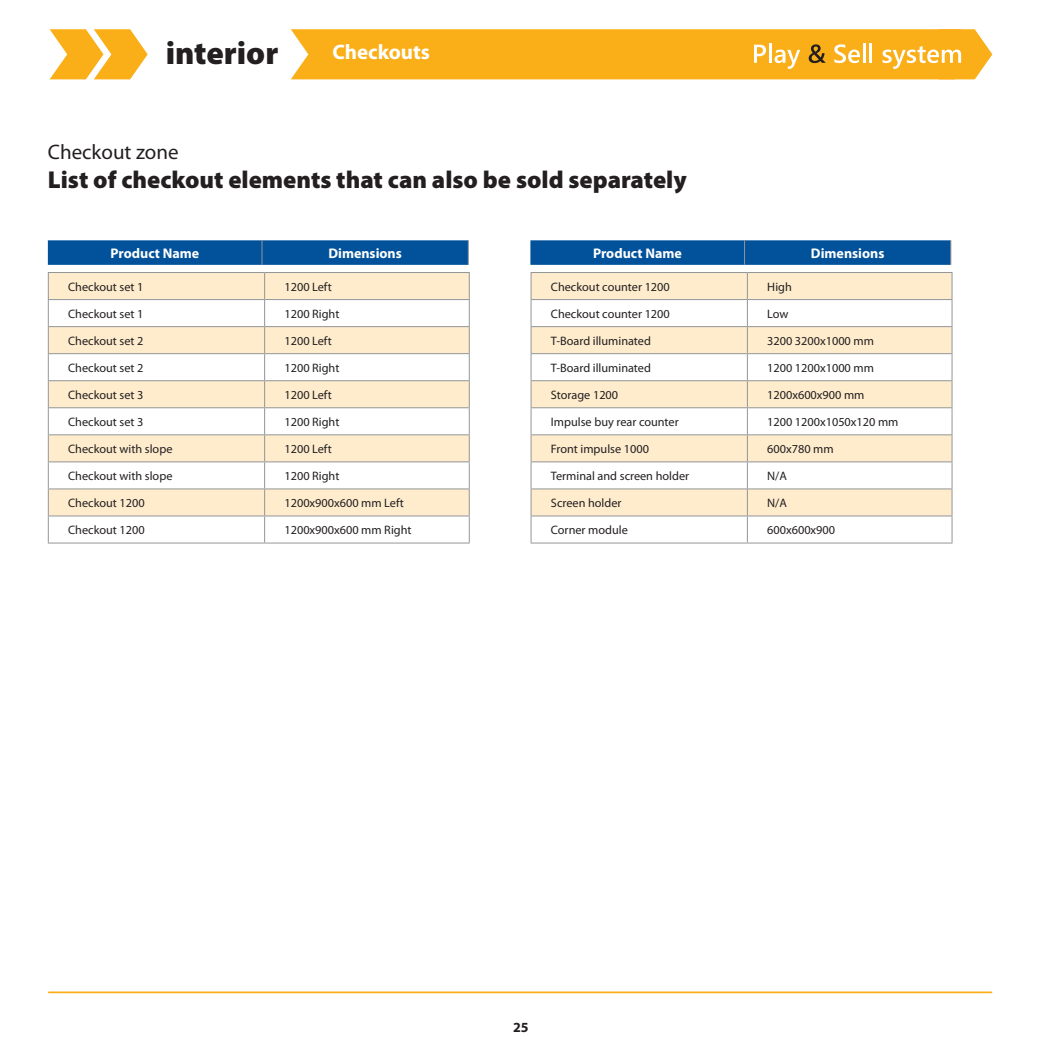
<style>
.page{position:relative;width:1042px;height:1042px;background:#fff}
.page>*{position:absolute;margin:0;border:0;box-sizing:border-box;transform-origin:0 0}
.t1{font:900 32.38px "Myriad Pro";color:#231f20}
.t2{font:900 24.5px "Myriad Pro";color:#231f20}
.t3{font:21px "Myriad Pro";color:#231f20}
.t4{font:700 21px "Myriad Pro";color:#fff}
.t5{font:700 14px "Myriad Pro";color:#fff}
.t6{font:700 14px "Myriad Pro";color:#231f20}
.t7{font:12.25px "Myriad Pro";color:#231f20}
</style>
<div class="page">
<hr style="left:49px;top:991px;width:942px;height:2px;background:#faaf18">
<svg style="left:50px;top:29px;width:98px;height:50px"></svg>
<svg style="left:291px;top:29px;width:701px;height:50px;background:#f9b326"></svg>
<svg style="left:49px;top:273px;width:420px;height:242px;fill:#feeccd"></svg>
<hr style="left:48px;top:272px;width:217px;height:1px;background:#939598">
<hr style="left:265px;top:272px;width:205px;height:1px;background:#939598">
<hr style="left:48px;top:299px;width:217px;height:1px;background:#939598">
<hr style="left:265px;top:299px;width:205px;height:1px;background:#939598">
<hr style="left:48px;top:326px;width:217px;height:1px;background:#939598">
<hr style="left:265px;top:326px;width:205px;height:1px;background:#939598">
<hr style="left:48px;top:353px;width:217px;height:1px;background:#939598">
<hr style="left:265px;top:353px;width:205px;height:1px;background:#939598">
<hr style="left:48px;top:380px;width:217px;height:1px;background:#939598">
<hr style="left:265px;top:380px;width:205px;height:1px;background:#939598">
<hr style="left:48px;top:407px;width:217px;height:1px;background:#939598">
<hr style="left:265px;top:407px;width:205px;height:1px;background:#939598">
<hr style="left:48px;top:434px;width:217px;height:1px;background:#939598">
<hr style="left:265px;top:434px;width:205px;height:1px;background:#939598">
<hr style="left:48px;top:461px;width:217px;height:1px;background:#939598">
<hr style="left:265px;top:461px;width:205px;height:1px;background:#939598">
<hr style="left:48px;top:488px;width:217px;height:1px;background:#939598">
<hr style="left:265px;top:488px;width:205px;height:1px;background:#939598">
<hr style="left:48px;top:515px;width:217px;height:1px;background:#939598">
<svg style="left:48px;top:273px;width:1px;height:269px"></svg>
<hr style="left:265px;top:515px;width:205px;height:1px;background:#939598">
<svg style="left:264px;top:273px;width:1px;height:269px"></svg>
<svg style="left:469px;top:273px;width:1px;height:269px"></svg>
<hr style="left:48px;top:542px;width:217px;height:1px;background:#939598">
<hr style="left:265px;top:542px;width:205px;height:1px;background:#939598">
<hr style="left:530px;top:272px;width:217px;height:1px;background:#939598">
<hr style="left:747px;top:272px;width:205px;height:1px;background:#939598">
<svg style="left:530px;top:273px;width:422px;height:269px"></svg>
<hr style="left:530px;top:542px;width:217px;height:1px;background:#939598">
<hr style="left:747px;top:542px;width:205px;height:1px;background:#939598">
<svg style="left:48px;top:240px;width:421px;height:25px;background:#06549c"></svg>
<svg style="left:530px;top:240px;width:421px;height:25px;background:#06549c"></svg>
<h1 class="t1" style="left:166px;top:31px;width:114px">interior</h1>
<h3 class="t4" style="left:332px;top:38px;width:99px">Checkouts</h3>
<h3 class="t3" style="left:48px;top:139px;width:132px">Checkout zone</h3>
<h2 class="t2" style="left:48px;top:164px;width:640px">List of checkout elements that can also be sold separately</h2>
<p class="t5" style="left:110px;top:244px;width:90px">Product Name</p>
<p class="t5" style="left:328px;top:244px;width:75px">Dimensions</p>
<p class="t5" style="left:593px;top:244px;width:90px">Product Name</p>
<p class="t5" style="left:811px;top:244px;width:75px">Dimensions</p>
<p class="t7" style="left:68px;top:279px;width:77px">Checkout set 1</p>
<p class="t7" style="left:284px;top:279px;width:49px">1200 Left</p>
<p class="t7" style="left:68px;top:306px;width:77px">Checkout set 1</p>
<p class="t7" style="left:284px;top:306px;width:56px">1200 Right</p>
<p class="t7" style="left:68px;top:333px;width:77px">Checkout set 2</p>
<p class="t7" style="left:284px;top:333px;width:49px">1200 Left</p>
<p class="t7" style="left:68px;top:360px;width:77px">Checkout set 2</p>
<p class="t7" style="left:284px;top:360px;width:56px">1200 Right</p>
<p class="t7" style="left:68px;top:387px;width:77px">Checkout set 3</p>
<p class="t7" style="left:284px;top:387px;width:49px">1200 Left</p>
<p class="t7" style="left:68px;top:414px;width:77px">Checkout set 3</p>
<p class="t7" style="left:284px;top:414px;width:56px">1200 Right</p>
<p class="t7" style="left:68px;top:441px;width:106px">Checkout with slope</p>
<p class="t7" style="left:284px;top:441px;width:49px">1200 Left</p>
<p class="t7" style="left:68px;top:468px;width:106px">Checkout with slope</p>
<p class="t7" style="left:284px;top:468px;width:56px">1200 Right</p>
<p class="t7" style="left:68px;top:495px;width:78px">Checkout 1200</p>
<p class="t7" style="left:284px;top:495px;width:121px">1200x900x600 mm Left</p>
<p class="t7" style="left:68px;top:522px;width:78px">Checkout 1200</p>
<p class="t7" style="left:284px;top:522px;width:129px">1200x900x600 mm Right</p>
<p class="t7" style="left:551px;top:279px;width:120px">Checkout counter 1200</p>
<p class="t7" style="left:767px;top:279px;width:26px">High</p>
<p class="t7" style="left:551px;top:306px;width:120px">Checkout counter 1200</p>
<p class="t7" style="left:767px;top:306px;width:23px">Low</p>
<p class="t7" style="left:551px;top:333px;width:102px">T-Board illuminated</p>
<p class="t7" style="left:767px;top:333px;width:108px">3200 3200x1000 mm</p>
<p class="t7" style="left:551px;top:360px;width:102px">T-Board illuminated</p>
<p class="t7" style="left:767px;top:360px;width:108px">1200 1200x1000 mm</p>
<p class="t7" style="left:551px;top:387px;width:69px">Storage 1200</p>
<p class="t7" style="left:767px;top:387px;width:99px">1200x600x900 mm</p>
<p class="t7" style="left:551px;top:414px;width:129px">Impulse buy rear counter</p>
<p class="t7" style="left:767px;top:414px;width:133px">1200 1200x1050x120 mm</p>
<p class="t7" style="left:551px;top:441px;width:100px">Front impulse 1000</p>
<p class="t7" style="left:767px;top:441px;width:68px">600x780 mm</p>
<p class="t7" style="left:551px;top:468px;width:140px">Terminal and screen holder</p>
<p class="t7" style="left:767px;top:468px;width:21px">N/A</p>
<p class="t7" style="left:551px;top:495px;width:72px">Screen holder</p>
<p class="t7" style="left:767px;top:495px;width:21px">N/A</p>
<p class="t7" style="left:551px;top:522px;width:78px">Corner module</p>
<p class="t7" style="left:767px;top:522px;width:69px">600x600x900</p>
<p class="t6" style="left:513px;top:1018px;width:17px">25</p>
</div>
